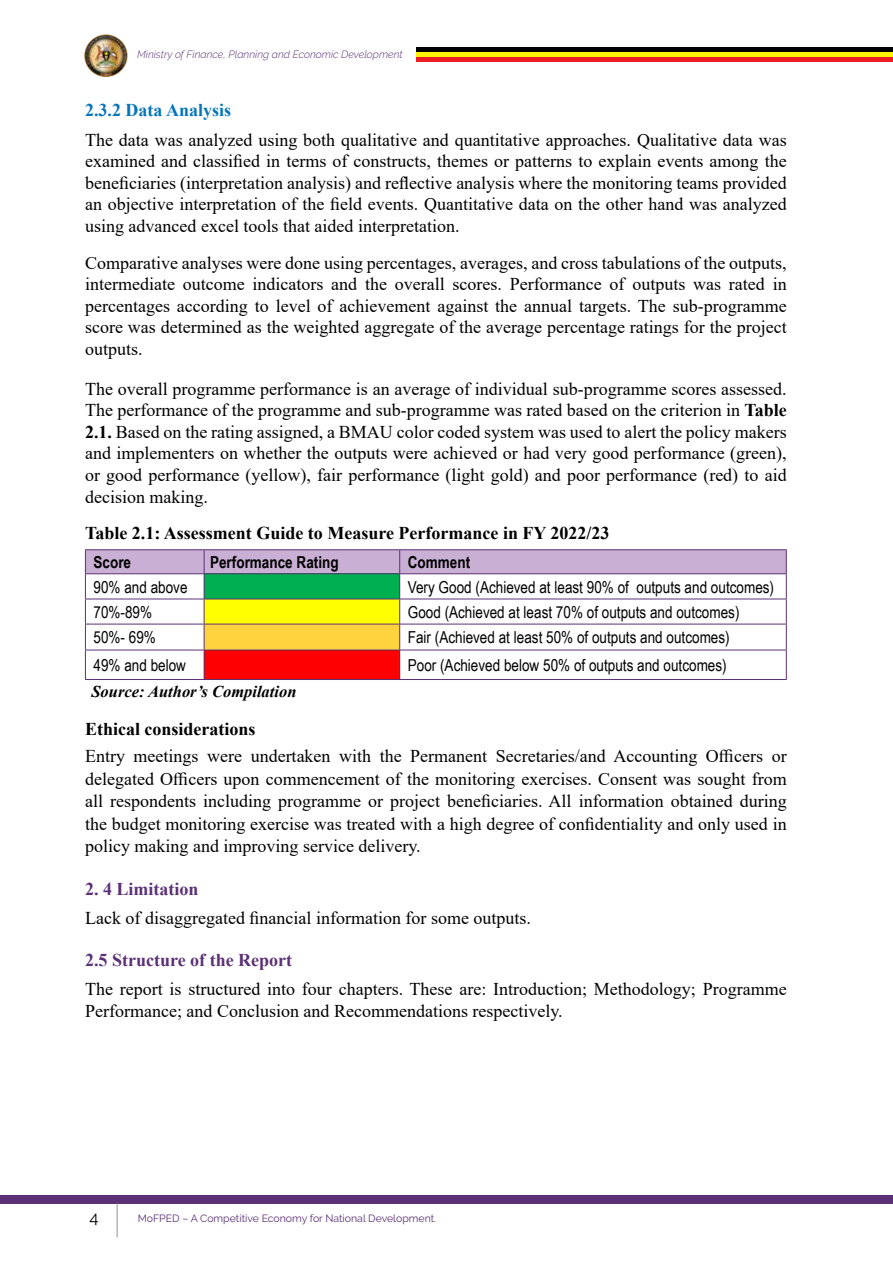
<style>
.page{position:relative;width:893px;height:1263px;background:#fff}
.page>*{position:absolute;margin:0;border:0;box-sizing:border-box;transform-origin:0 0}
.t1{font:18px/21.6px "Times New Roman";color:#000;text-align:justify}
.t2{font:700 18px "Times New Roman";color:#000}
.t3{font:700 18px "Times New Roman";color:#5b3076}
.t4{font:700 18px "Times New Roman";color:#0475bc}
.t5{font:16.5px "Arial Narrow";color:#000}
.t6{font:700 16.5px "Arial Narrow";color:#000}
.t7{font:italic 700 16.5px "Times New Roman";color:#000}
.t8{font:16.5px "Raleway";color:#000}
.t9{font:10.5px "Raleway";color:#5b3076}
.t10{font:italic 300 10.5px "Raleway";color:#5b3076}
.s1{font-weight:700}
</style>
<div class="page">
<div style="left:0;top:1195px;width:893px;height:8px;background:#5b3076"></div>
<hr style="left:117px;top:1203px;width:1px;height:34px;background:#919396">
<div style="left:416px;top:47px;width:477px;height:5px;background:#000"></div>
<div style="left:416px;top:52px;width:477px;height:5px;background:#fff203"></div>
<div style="left:416px;top:57px;width:477px;height:5px;background:#ed1d24"></div>
<div style="left:84px;top:34px;width:44px;height:44px;border:1px solid #fff;border-radius:50%"></div>
<svg style="left:84px;top:34px;width:44px;height:43px"></svg>
<img style="left:85px;top:35px;width:42px;height:41px;border-radius:21px">
<hr style="left:85px;top:549px;width:119px;height:1px;background:#5b3076">
<hr style="left:204px;top:549px;width:196px;height:1px;background:#5b3076">
<hr style="left:400px;top:549px;width:387px;height:1px;background:#5b3076">
<svg style="left:85px;top:550px;width:702px;height:129px"></svg>
<hr style="left:85px;top:679px;width:119px;height:1px;background:#5b3076">
<hr style="left:204px;top:679px;width:196px;height:1px;background:#5b3076">
<hr style="left:400px;top:679px;width:387px;height:1px;background:#5b3076">
<p class="t10" style="left:137px;top:48px;width:267px">Ministry of Finance, Planning and Economic Development</p>
<p class="t4" style="left:85px;top:98px;width:148px">2.3.2 Data Analysis</p>
<p class="t1" style="left:85px;top:128px;width:703px">The data was analyzed using both qualitative and quantitative approaches. Qualitative data was examined and classified in terms of constructs, themes or patterns to explain events among the beneficiaries (interpretation analysis) and reflective analysis where the monitoring teams provided an objective interpretation of the field events. Quantitative data on the other hand was analyzed using advanced excel tools that aided interpretation.</p>
<p class="t1" style="left:85px;top:251px;width:703px">Comparative analyses were done using percentages, averages, and cross tabulations of the outputs, intermediate outcome indicators and the overall scores. Performance of outputs was rated in percentages according to level of achievement against the annual targets. The sub-programme score was determined as the weighted aggregate of the average percentage ratings for the project outputs.</p>
<p class="t1" style="left:85px;top:377px;width:703px">The overall programme performance is an average of individual sub-programme scores assessed.<br>The performance of the programme and sub-programme was rated based on the criterion in <span class="s1">Table 2.1.</span> Based on the rating assigned, a BMAU color coded system was used to alert the policy makers and implementers on whether the outputs were achieved or had very good performance (green), or good performance (yellow), fair performance (light gold) and poor performance (red) to aid decision making.</p>
<p class="t2" style="left:85px;top:521px;width:526px">Table 2.1: Assessment Guide to Measure Performance in FY 2022/23</p>
<p class="t6" style="left:94px;top:550px;width:39px">Score</p>
<p class="t6" style="left:210px;top:549px;width:130px">Performance Rating</p>
<p class="t6" style="left:408px;top:550px;width:64px">Comment</p>
<p class="t5" style="left:93px;top:575px;width:96px">90% and above</p>
<p class="t5" style="left:408px;top:575px;width:368px">Very Good (Achieved at least 90% of outputs and outcomes)</p>
<p class="t5" style="left:93px;top:600px;width:60px">70%-89%</p>
<p class="t5" style="left:408px;top:600px;width:333px">Good (Achieved at least 70% of outputs and outcomes)</p>
<p class="t5" style="left:93px;top:625px;width:64px">50%- 69%</p>
<p class="t5" style="left:408px;top:625px;width:323px">Fair (Achieved at least 50% of outputs and outcomes)</p>
<p class="t5" style="left:93px;top:653px;width:94px">49% and below</p>
<p class="t5" style="left:408px;top:653px;width:320px">Poor (Achieved below 50% of outputs and outcomes)</p>
<p class="t7" style="left:91px;top:680px;width:207px">Source: Author’s Compilation</p>
<p class="t2" style="left:85px;top:717px;width:172px">Ethical considerations</p>
<p class="t1" style="left:85px;top:744px;width:703px;line-height:22.5px">Entry meetings were undertaken with the Permanent Secretaries/and Accounting Officers or delegated Officers upon commencement of the monitoring exercises. Consent was sought from all respondents including programme or project beneficiaries. All information obtained during the budget monitoring exercise was treated with a high degree of confidentiality and only used in policy making and improving service delivery.</p>
<p class="t3" style="left:85px;top:876px;width:115px">2. 4 Limitation</p>
<p class="t1" style="left:85px;top:906px;width:447px">Lack of disaggregated financial information for some outputs.</p>
<p class="t3" style="left:85px;top:948px;width:209px">2.5 Structure of the Report</p>
<p class="t1" style="left:85px;top:978px;width:703px">The report is structured into four chapters. These are: Introduction; Methodology; Programme<br>Performance; and Conclusion and Recommendations respectively.</p>
<p class="t8" style="left:89px;top:1207px;width:11px">4</p>
<p class="t9" style="left:138px;top:1212px;width:300px">MoFPED – A Competitive Economy for National Development.</p>
</div>
